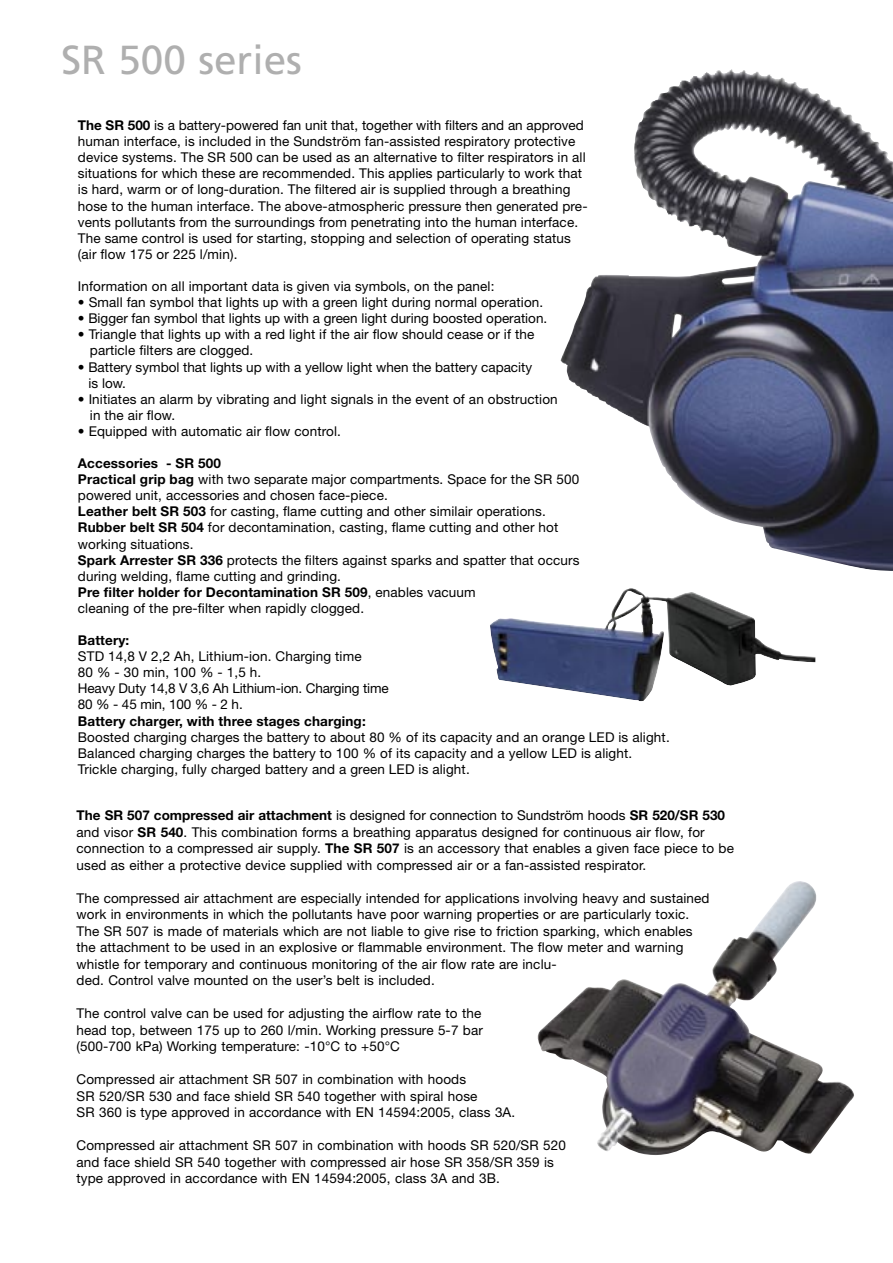
<style>
.page{position:relative;width:893px;height:1263px;background:#fff}
.page>*{position:absolute;margin:0;border:0;box-sizing:border-box;transform-origin:0 0}
.t1{font:40.5px "Frutiger";color:#afafaf}
.t2{font:13.5px/16.2px "Helvetica Neue";letter-spacing:.01em;color:#000}
.t3{font:700 13.5px "Helvetica Neue";letter-spacing:.01em;color:#000}
.t4{font:13.5px "Helvetica Neue";letter-spacing:-.01em;color:#000}
.s1{font-weight:700}
.s2{font-weight:400}
</style>
<div class="page">
<img style="left:571px;top:69px;width:322px;height:502px">
<img style="left:490px;top:588px;width:326px;height:113px">
<img style="left:537px;top:881px;width:317px;height:274px">
<p class="t1" style="left:61px;top:37px;width:242px">SR 500 series</p>
<p class="t2" style="left:78px;top:117px;width:511px"><span class="s1">The SR 500</span> is a battery-powered fan unit that, together with filters and an approved human interface, is included in the Sundström fan-assisted respiratory protective device systems. The SR 500 can be used as an alternative to filter respirators in all situations for which these are recommended. This applies particularly to work that is hard, warm or of long-duration. The filtered air is supplied through a breathing hose to the human interface. The above-atmospheric pressure then generated pre&shy;vents pollutants from the surroundings from penetrating into the human interface.<br>The same control is used for starting, stopping and selection of operating status (air flow 175 or 225 l/min).</p>
<p class="t2" style="left:78px;top:277px;width:418px">Information on all important data is given via symbols, on the panel:</p>
<p class="t2" style="left:78px;top:294px;width:467px">• Small fan symbol that lights up with a green light during normal operation.</p>
<p class="t2" style="left:78px;top:310px;width:471px">• Bigger fan symbol that lights up with a green light during boosted operation.</p>
<p class="t2" style="left:90px;top:326px;width:446px;text-indent:-12px">• Triangle that lights up with a red light if the air flow should cease or if the particle filters are clogged.</p>
<p class="t2" style="left:78px;top:358px;width:456px">• Battery symbol that lights up with a yellow light when the battery capacity</p>
<p class="t2" style="left:89px;top:375px;width:39px">is low.</p>
<p class="t2" style="left:90px;top:391px;width:469px;text-indent:-12px">• Initiates an alarm by vibrating and light signals in the event of an obstruction in the air flow.</p>
<p class="t2" style="left:78px;top:423px;width:265px">• Equipped with automatic air flow control.</p>
<p class="t3" style="left:78px;top:454px;width:145px">Accessories - SR 500</p>
<p class="t2" style="left:78px;top:471px;width:503px"><span class="s1">Practical grip bag</span> with two separate major compartments. Space for the SR 500 powered unit, accessories and chosen face-piece.</p>
<p class="t2" style="left:78px;top:503px;width:469px"><span class="s1">Leather belt SR 503</span> for casting, flame cutting and other similair operations.</p>
<p class="t2" style="left:78px;top:519px;width:482px"><span class="s1">Rubber belt SR 504</span> for decontamination, casting, flame cutting and other hot working situations.</p>
<p class="t2" style="left:78px;top:552px;width:503px"><span class="s1">Spark Arrester SR 336</span> protects the filters against sparks and spatter that occurs during welding, flame cutting and grinding.</p>
<p class="t3" style="left:78px;top:584px;width:399px">Pre filter holder for Decontamination SR 509<span class="s2">, enables vacuum</span></p>
<p class="t2" style="left:78px;top:600px;width:288px">cleaning of the pre-filter when rapidly clogged.</p>
<p class="t3" style="left:78px;top:631px;width:53px">Battery:</p>
<p class="t2" style="left:78px;top:648px;width:285px">STD 14,8 V 2,2 Ah, Lithium-ion. Charging time</p>
<p class="t2" style="left:78px;top:664px;width:185px">80 % - 30 min, 100 % - 1,5 h.</p>
<p class="t4" style="left:78px;top:680px;width:312px">Heavy Duty 14,8 V 3,6 Ah Lithium-ion. Charging time</p>
<p class="t4" style="left:78px;top:696px;width:166px">80 % - 45 min, 100 % - 2 h.</p>
<p class="t3" style="left:78px;top:712px;width:289px">Battery charger, with three stages charging:</p>
<p class="t2" style="left:78px;top:729px;width:593px">Boosted charging charges the battery to about 80 % of its capacity and an orange LED is alight.</p>
<p class="t2" style="left:78px;top:745px;width:556px">Balanced charging charges the battery to 100 % of its capacity and a yellow LED is alight.</p>
<p class="t2" style="left:78px;top:761px;width:393px">Trickle charging, fully charged battery and a green LED is alight.</p>
<p class="t2" style="left:77px;top:807px;width:659px"><span class="s1">The SR 507 compressed air attachment</span> is designed for connection to Sundström hoods <span class="s1">SR 520/SR 530 </span>and visor <span class="s1">SR 540</span>. This combination forms a breathing apparatus designed for continuous air flow, for connection to a compressed air supply. <span class="s1">The SR 507</span> is an accessory that enables a given face piece to be used as either a protective device supplied with compressed air or a fan-assisted respirator.</p>
<p class="t2" style="left:77px;top:889px;width:635px">The compressed air attachment are especially intended for applications involving heavy and sustained work in environments in which the pollutants have poor warning properties or are particularly toxic.<br>The SR 507 is made of materials which are not liable to give rise to friction sparking, which enables the attachment to be used in an explosive or flammable environment. The flow meter and warning whistle for temporary and continuous monitoring of the air flow rate are inclu-<br>ded. Control valve mounted on the user’s belt is included.</p>
<p class="t2" style="left:77px;top:1005px;width:406px">The control valve can be used for adjusting the airflow rate to the</p>
<p class="t2" style="left:77px;top:1021px;width:408px">head top, between 175 up to 260 l/min. Working pressure 5-7 bar (500-700 kPa) Working temperature: -10°C to +50°C</p>
<p class="t2" style="left:77px;top:1071px;width:391px">Compressed air attachment SR 507 in combination with hoods</p>
<p class="t2" style="left:77px;top:1087px;width:402px">SR 520/SR 530 and face shield SR 540 together with spiral hose</p>
<p class="t2" style="left:77px;top:1104px;width:440px">SR 360 is type approved in accordance with EN 14594:2005, class 3A.</p>
<p class="t2" style="left:77px;top:1137px;width:491px">Compressed air attachment SR 507 in combination with hoods SR 520/SR 520 and face shield SR 540 together with compressed air hose SR 358/SR 359 is type approved in accordance with EN 14594:2005, class 3A and 3B.</p>
</div>
